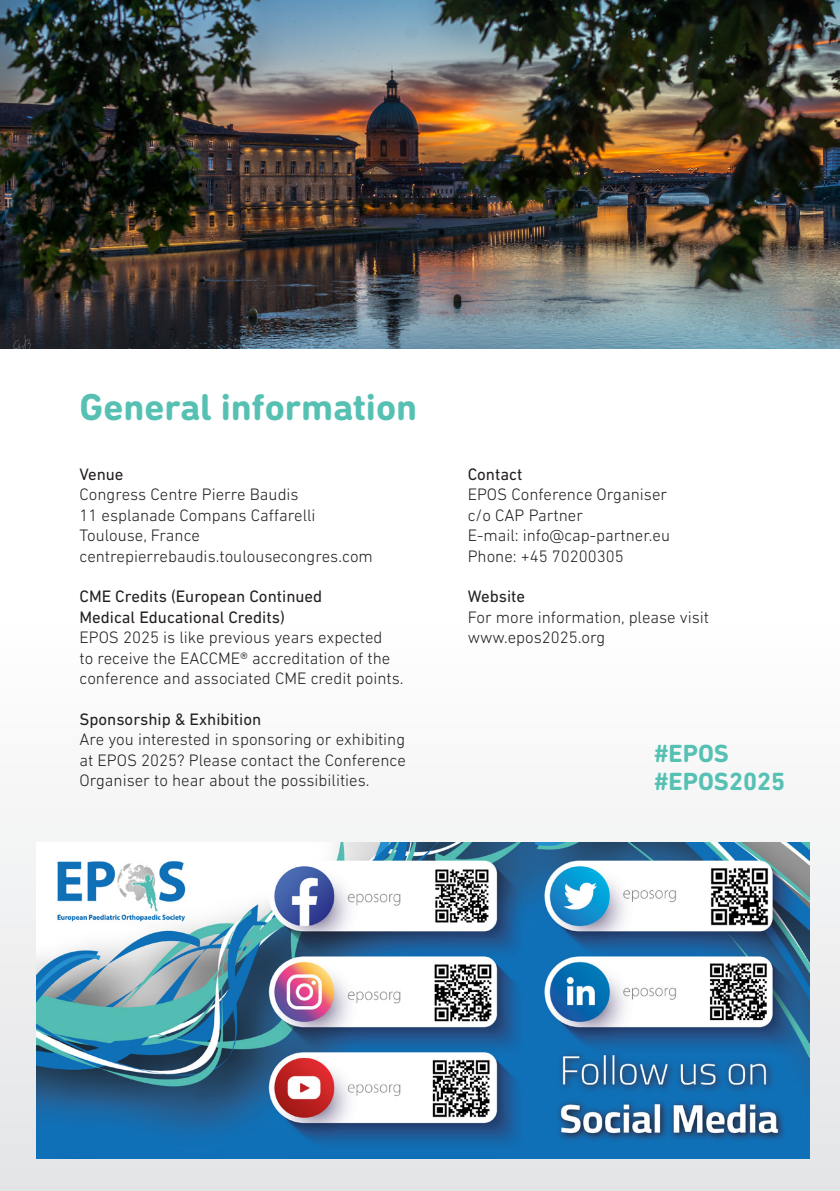
<style>
.page{position:relative;width:840px;height:1191px;background:#fff}
.page>*{position:absolute;margin:0;border:0;box-sizing:border-box;transform-origin:0 0}
.Oversktrift{font:700 38px "DIN Next Rounded LT Pro";color:#56c1b3}
.t1{font:700 25.2px "DIN Next Rounded LT Pro";color:#56c1b3}
.Brød{font:300 16.8px/20.4px "DIN Next LT Pro";color:#231f20}
.Afsnit{font:16.8px/20.4px "DIN Next LT Pro";color:#231f20}
</style>
<div class="page">
<div style="left:0;top:615px;width:839px;height:576px;background:linear-gradient(to bottom,#fffffe,#dde0e4)"></div>
<img style="left:36px;top:842px;width:772px;height:316px">
<img style="left:0;top:0;width:839px;height:349px">
<p class="Oversktrift" style="left:79px;top:384px;width:339px">General information</p>
<p class="Afsnit" style="left:79px;top:464px;width:46px">Venue</p>
<p class="Brød" style="left:79px;top:484px;width:221px">Congress Centre Pierre Baudis</p>
<p class="Brød" style="left:79px;top:504px;width:237px">11 esplanade Compans Caffarelli</p>
<p class="Brød" style="left:79px;top:525px;width:122px">Toulouse, France</p>
<p class="Brød" style="left:79px;top:545px;width:295px">centrepierrebaudis.toulousecongres.com</p>
<p class="Afsnit" style="left:79px;top:586px;width:244px">CME Credits (European Continued<br>Medical Educational Credits)</p>
<p class="Brød" style="left:79px;top:627px;width:325px">EPOS 2025 is like previous years expected<br>to receive the EACCME® accreditation of the conference and associated CME credit points.</p>
<p class="Afsnit" style="left:79px;top:708px;width:183px">Sponsorship &amp; Exhibition</p>
<p class="Brød" style="left:79px;top:729px;width:328px;text-align:justify">Are you interested in sponsoring or exhibiting at EPOS 2025? Please contact the Conference Organiser to hear about the possibilities.</p>
<p class="Afsnit" style="left:467px;top:464px;width:56px">Contact</p>
<p class="Brød" style="left:467px;top:484px;width:201px">EPOS Conference Organiser</p>
<p class="Brød" style="left:467px;top:504px;width:117px">c/o CAP Partner</p>
<p class="Brød" style="left:467px;top:525px;width:204px">E-mail: info@cap-partner.eu</p>
<p class="Brød" style="left:467px;top:545px;width:157px">Phone: +45 70200305</p>
<p class="Afsnit" style="left:467px;top:586px;width:59px">Website</p>
<p class="Brød" style="left:467px;top:606px;width:243px">For more information, please visit</p>
<p class="Brød" style="left:467px;top:627px;width:139px">www.epos2025.org</p>
<p class="t1" style="left:654px;top:738px;width:76px">#EPOS</p>
<p class="t1" style="left:654px;top:766px;width:132px">#EPOS2025</p>
</div>
